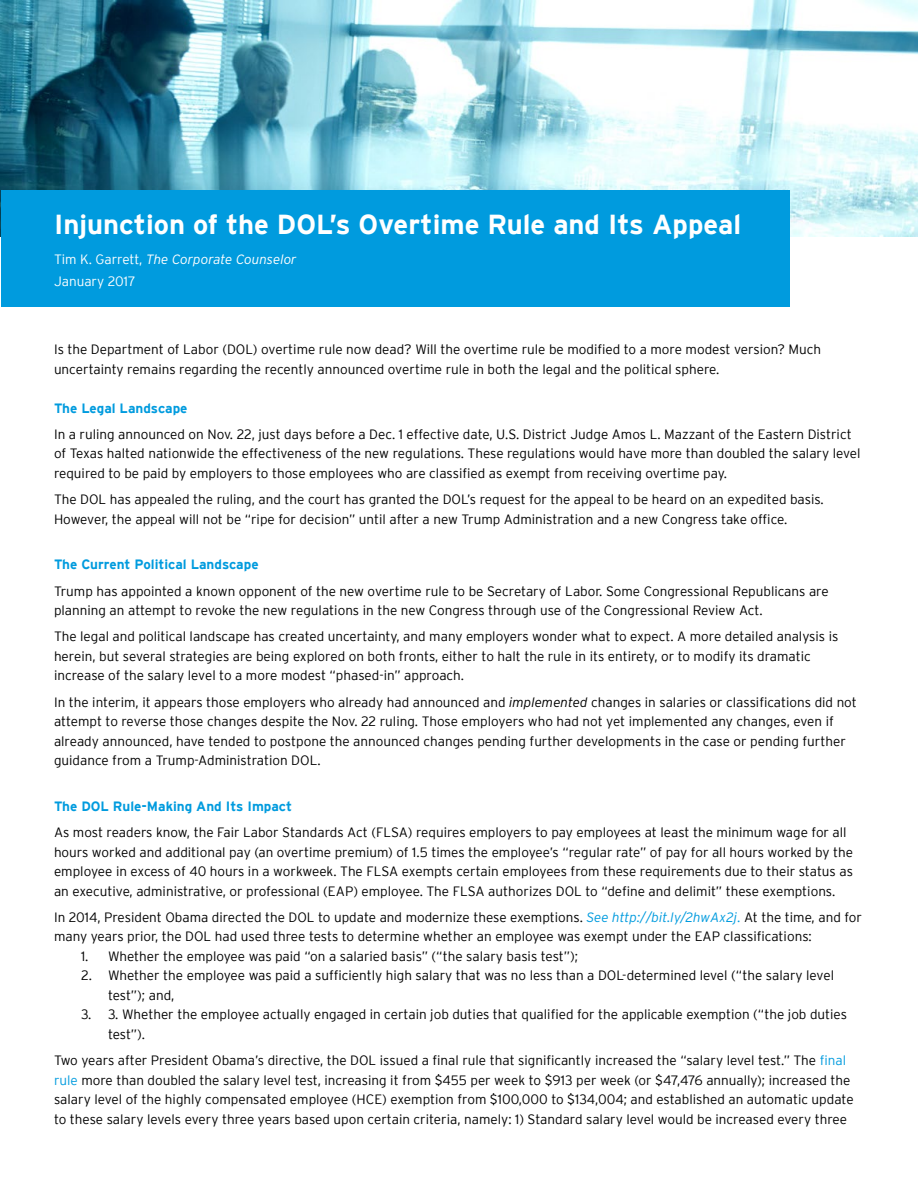
<style>
.page{position:relative;width:918px;height:1188px;background:#fff}
.page>*{position:absolute;margin:0;border:0;box-sizing:border-box;transform-origin:0 0}
.t1{font:700 27.45px "Interstate";color:#fff}
.t2{font:300 13.5px/19.5px "Interstate";color:#000}
.t3{font:700 13.5px "Interstate";color:#009bde}
.t4{font:300 13.5px/21.6px "Interstate";color:#fff}
.s1{font-style:italic}
.s2{font-style:italic;color:#009bde}
.s3{color:#009bde}
</style>
<div class="page">
<img style="left:0;top:0;width:917px;height:237px">
<div style="left:1px;top:190px;width:788px;height:117px;background:#009bde"></div>
<h1 class="t1" style="left:54px;top:209px;width:689px">Injunction of the DOL’s Overtime Rule and Its Appeal</h1>
<p class="t4" style="left:54px;top:249px;width:244px">Tim K. Garrett, <span class="s1">The Corporate Counselor<br></span>January 2017</p>
<p class="t2" style="left:54px;top:340px;width:769px">Is the Department of Labor (DOL) overtime rule now dead? Will the overtime rule be modified to a more modest version? Much uncertainty remains regarding the recently announced overtime rule in both the legal and the political sphere.</p>
<p class="t3" style="left:54px;top:400px;width:135px">The Legal Landscape</p>
<p class="t2" style="left:54px;top:424px;width:808px">In a ruling announced on Nov. 22, just days before a Dec. 1 effective date, U.S. District Judge Amos L. Mazzant of the Eastern District of Texas halted nationwide the effectiveness of the new regulations. These regulations would have more than doubled the salary level required to be paid by employers to those employees who are classified as exempt from receiving overtime pay.</p>
<p class="t2" style="left:54px;top:490px;width:771px">The DOL has appealed the ruling, and the court has granted the DOL’s request for the appeal to be heard on an expedited basis.<br>However, the appeal will not be “ripe for decision” until after a new Trump Administration and a new Congress take office.</p>
<p class="t3" style="left:54px;top:557px;width:206px">The Current Political Landscape</p>
<p class="t2" style="left:54px;top:581px;width:776px">Trump has appointed a known opponent of the new overtime rule to be Secretary of Labor. Some Congressional Republicans are planning an attempt to revoke the new regulations in the new Congress through use of the Congressional Review Act.</p>
<p class="t2" style="left:54px;top:627px;width:786px">The legal and political landscape has created uncertainty, and many employers wonder what to expect. A more detailed analysis is herein, but several strategies are being explored on both fronts, either to halt the rule in its entirety, or to modify its dramatic increase of the salary level to a more modest “phased-in” approach.</p>
<p class="t2" style="left:54px;top:692px;width:804px">In the interim, it appears those employers who already had announced and <span class="s1">implemented</span> changes in salaries or classifications did not attempt to reverse those changes despite the Nov. 22 ruling. Those employers who had not yet implemented any changes, even if already announced, have tended to postpone the announced changes pending further developments in the case or pending further guidance from a Trump-Administration DOL.</p>
<p class="t3" style="left:54px;top:799px;width:240px">The DOL Rule-Making And Its Impact</p>
<p class="t2" style="left:54px;top:823px;width:801px">As most readers know, the Fair Labor Standards Act (FLSA) requires employers to pay employees at least the minimum wage for all hours worked and additional pay (an overtime premium) of 1.5 times the employee’s “regular rate” of pay for all hours worked by the employee in excess of 40 hours in a workweek. The FLSA exempts certain employees from these requirements due to their status as an executive, administrative, or professional (EAP) employee. The FLSA authorizes DOL to “define and delimit” these exemptions.</p>
<p class="t2" style="left:54px;top:907px;width:810px">In 2014, President Obama directed the DOL to update and modernize these exemptions. <span class="s2">See http://bit.ly/2hwAx2j</span><span class="s3">.</span> At the time, and for many years prior, the DOL had used three tests to determine whether an employee was exempt under the EAP classifications:</p>
<p class="t2" style="left:81px;top:946px;width:499px">1. Whether the employee was paid “on a salaried basis” (“the salary basis test”);</p>
<p class="t2" style="left:108px;top:966px;width:728px;text-indent:-27px">2. Whether the employee was paid a sufficiently high salary that was no less than a DOL-determined level (“the salary level test”); and,</p>
<p class="t2" style="left:108px;top:1005px;width:741px;text-indent:-27px">3. 3. Whether the employee actually engaged in certain job duties that qualified for the applicable exemption (“the job duties test”).</p>
<p class="t2" style="left:54px;top:1050px;width:801px">Two years after President Obama’s directive, the DOL issued a final rule that significantly increased the “salary level test.” The <span class="s3">final rule</span> more than doubled the salary level test, increasing it from $455 per week to $913 per week (or $47,476 annually); increased the salary level of the highly compensated employee (HCE) exemption from $100,000 to $134,004; and established an automatic update to these salary levels every three years based upon certain criteria, namely: 1) Standard salary level would be increased every three</p>
</div>
